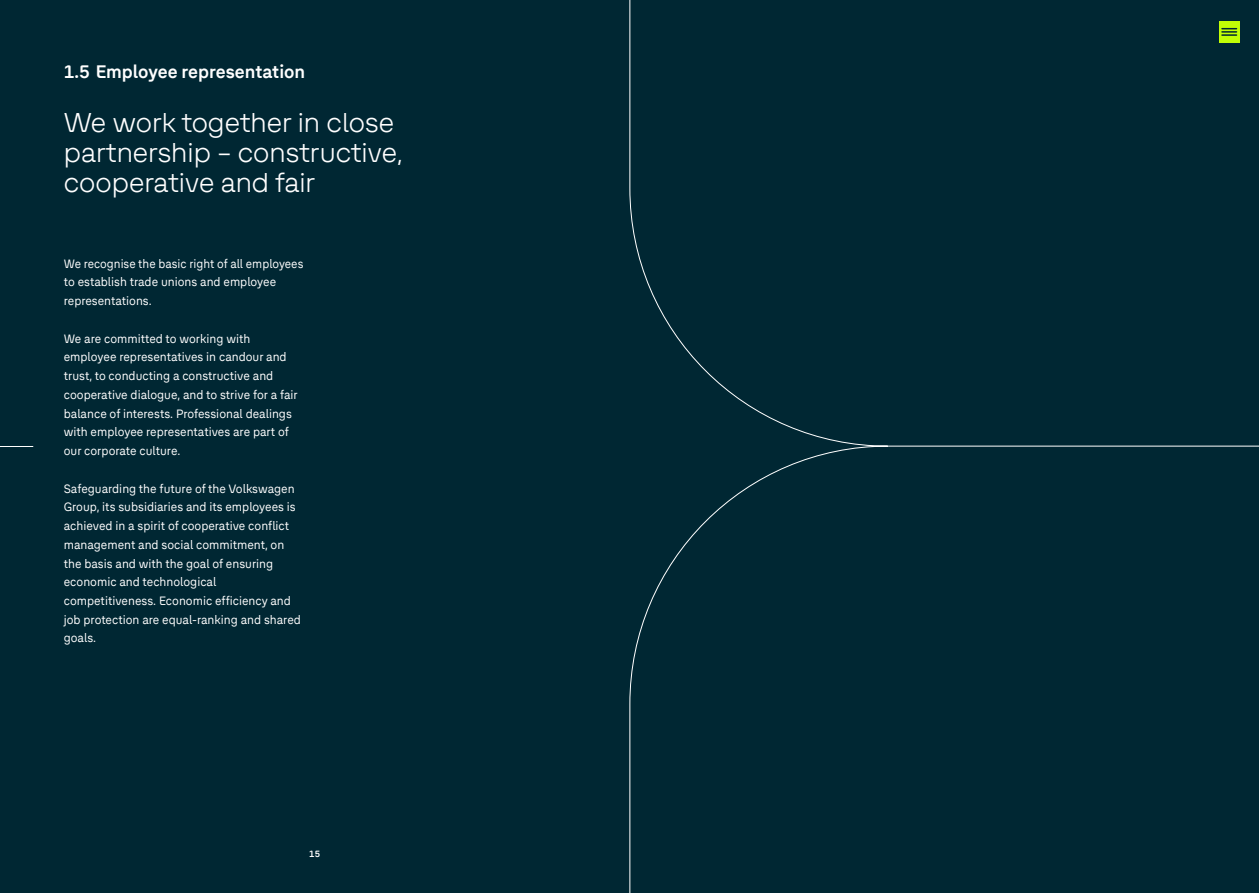
<style>
.page{position:relative;width:1259px;height:893px;background:#fff}
.page>*{position:absolute;margin:0;border:0;box-sizing:border-box;transform-origin:0 0}
.t1{font:300 27px/30px "The Group HEAD";color:#fff}
.t2{font:700 18px "The Group TEXT";color:#fff}
.t3{font:12px/18.8px "The Group TEXT";color:#fff}
.t4{font:700 9px "The Group TEXT";color:#fff}
</style>
<div class="page">
<div style="left:0;top:0;width:629px;height:893px;background:#002733"></div>
<hr style="left:0;top:446px;width:33px;height:1px;background:#fff">
<div style="left:629px;top:0;width:630px;height:893px;background:#002733"></div>
<div style="left:1218px;top:21px;width:21px;height:22px;background:#c2fe06"></div>
<svg style="left:1222px;top:28px;width:14px;height:8px"></svg>
<h2 class="t2" style="left:64px;top:59px;width:243px">1.5 Employee representation</h2>
<h1 class="t1" style="left:64px;top:106px;width:340px">We work together in close partnership – constructive, cooperative and fair</h1>
<p class="t3" style="left:64px;top:253px;width:241px">We recognise the basic right of all employees to establish trade unions and employee representations.</p>
<p class="t3" style="left:64px;top:328px;width:235px">We are committed to working with employee representatives in candour and trust, to conducting a constructive and cooperative dialogue, and to strive for a fair balance of interests. Professional dealings with employee representatives are part of our corporate culture.</p>
<p class="t3" style="left:64px;top:478px;width:239px">Safeguarding the future of the Volkswagen Group, its subsidiaries and its employees is achieved in a spirit of cooperative conflict management and social commitment, on the basis and with the goal of ensuring economic and technological competitiveness. Economic efficiency and job protection are equal-ranking and shared goals.</p>
<p class="t4" style="left:309px;top:847px;width:13px">15</p>
</div>
